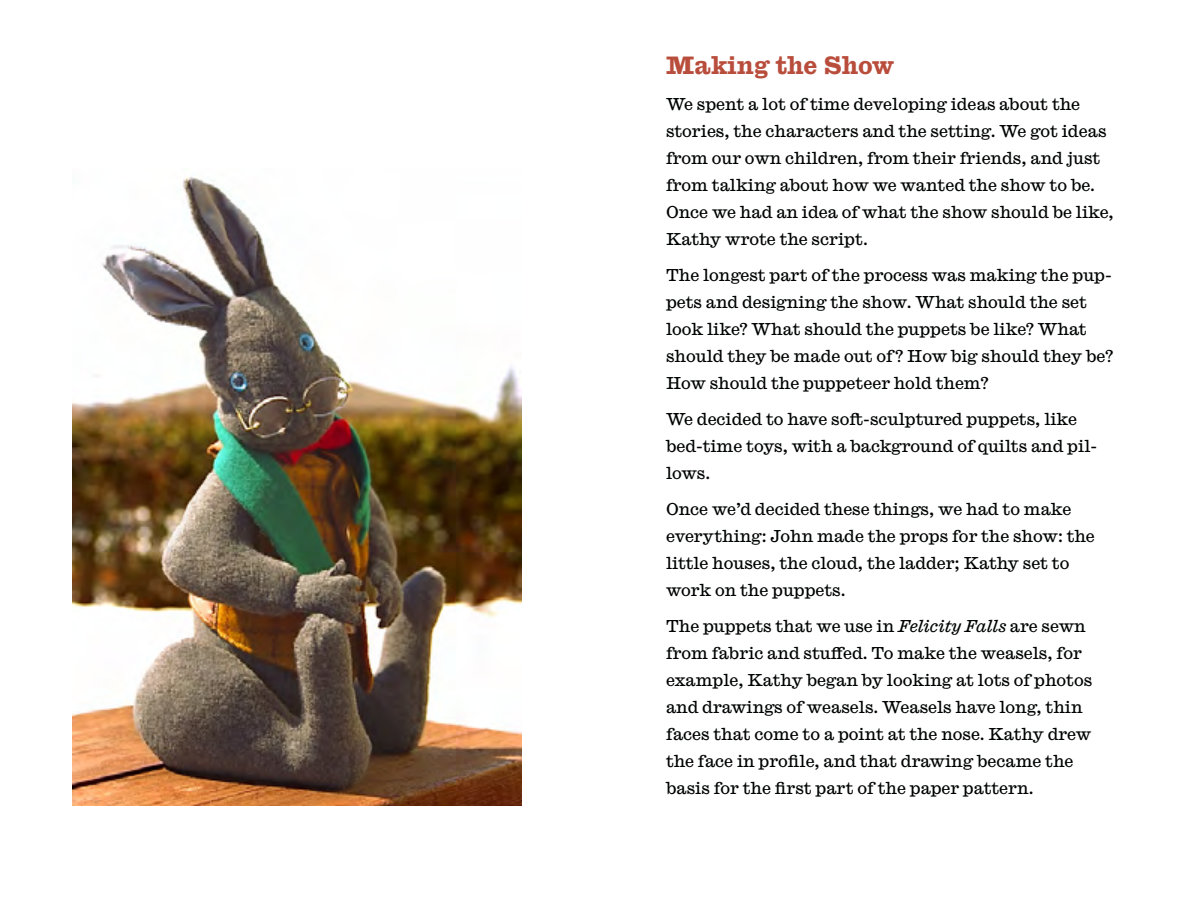
<style>
.page{position:relative;width:1188px;height:918px;background:#fff}
.page>*{position:absolute;margin:0;border:0;box-sizing:border-box;transform-origin:0 0}
.Body_text{font:700 24px "Antique No 6";letter-spacing:-.01em;color:#b94d3c}
.Body_text-2{font:16.5px/27px "Caslon Ionic";letter-spacing:-.005em;color:#000303}
.ragged_body{font:16.5px/27px "Caslon Ionic";letter-spacing:-.005em;color:#000303}
.s1{font-style:italic}
</style>
<div class="page">
<img style="left:72px;top:177px;width:450px;height:629px">
<p class="Body_text" style="left:666px;top:46px;width:230px">Making the Show</p>
<p class="Body_text-2" style="left:666px;top:89px;width:449px">We spent a lot of time developing ideas about the stories, the characters and the setting. We got ideas from our own children, from their friends, and just from talking about how we wanted the show to be.<br>Once we had an idea of what the show should be like, Kathy wrote the script.</p>
<p class="Body_text-2" style="left:666px;top:260px;width:449px">The longest part of the process was making the pup&shy;pets and designing the show. What should the set look like? What should the puppets be like? What should they be made out of ? How big should they be?<br>How should the puppeteer hold them?</p>
<p class="Body_text-2" style="left:666px;top:404px;width:433px">We decided to have soft-sculptured puppets, like bed-time toys, with a background of quilts and pil&shy;lows.</p>
<p class="Body_text-2" style="left:666px;top:494px;width:430px">Once we’d decided these things, we had to make everything: John made the props for the show: the little houses, the cloud, the ladder; Kathy set to work on the puppets.</p>
<p class="ragged_body" style="left:666px;top:611px;width:428px">The puppets that we use in <span class="s1">Felicity Falls</span> are sewn from fabric and stuffed. To make the weasels, for example, Kathy began by looking at lots of photos and drawings of weasels. Weasels have long, thin faces that come to a point at the nose. Kathy drew the face in profile, and that drawing became the basis for the first part of the paper pattern.</p>
</div>
